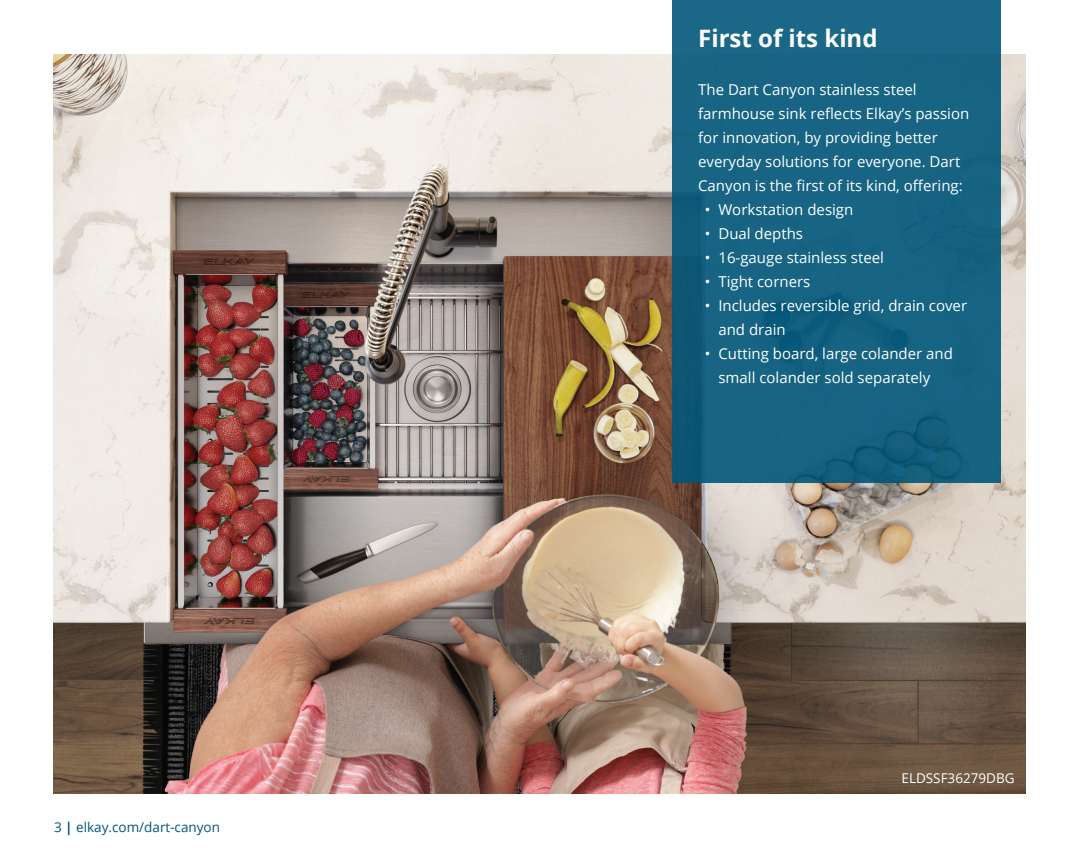
<style>
.page{position:relative;width:1080px;height:864px;background:#fff}
.page>*{position:absolute;margin:0;border:0;box-sizing:border-box;transform-origin:0 0}
.t1{font:700 24px "Open Sans";color:#fff}
.t2{font:15px/24px "Open Sans";color:#fff}
.t3{font:13.5px "Open Sans";color:#00567a}
.t4{font:13.5px "Open Sans";color:#fff}
.s1{font-weight:700}
</style>
<div class="page">
<img style="left:53px;top:54px;width:972px;height:740px">
<div style="left:672px;top:0;width:328px;height:483px;background:linear-gradient(to bottom,#196686,#135f7e)"></div>
<p class="t3" style="left:54px;top:818px;width:168px">3 <span class="s1">|</span> elkay.com/dart-canyon</p>
<p class="t1" style="left:698px;top:22px;width:181px">First of its kind</p>
<p class="t2" style="left:698px;top:77px;width:273px">The Dart Canyon stainless steel farmhouse sink reflects Elkay’s passion for innovation, by providing better everyday solutions for everyone. Dart Canyon is the first of its kind, offering:</p>
<p class="t2" style="left:705px;top:197px;width:150px">• Workstation design</p>
<p class="t2" style="left:705px;top:221px;width:100px">• Dual depths</p>
<p class="t2" style="left:705px;top:245px;width:181px">• 16-gauge stainless steel</p>
<p class="t2" style="left:705px;top:269px;width:107px">• Tight corners</p>
<p class="t2" style="left:718px;top:293px;width:250px;text-indent:-14px">• Includes reversible grid, drain cover and drain</p>
<p class="t2" style="left:718px;top:341px;width:236px;text-indent:-14px">• Cutting board, large colander and small colander sold separately</p>
<p class="t4" style="left:902px;top:769px;width:115px">ELDSSF36279DBG</p>
</div>
